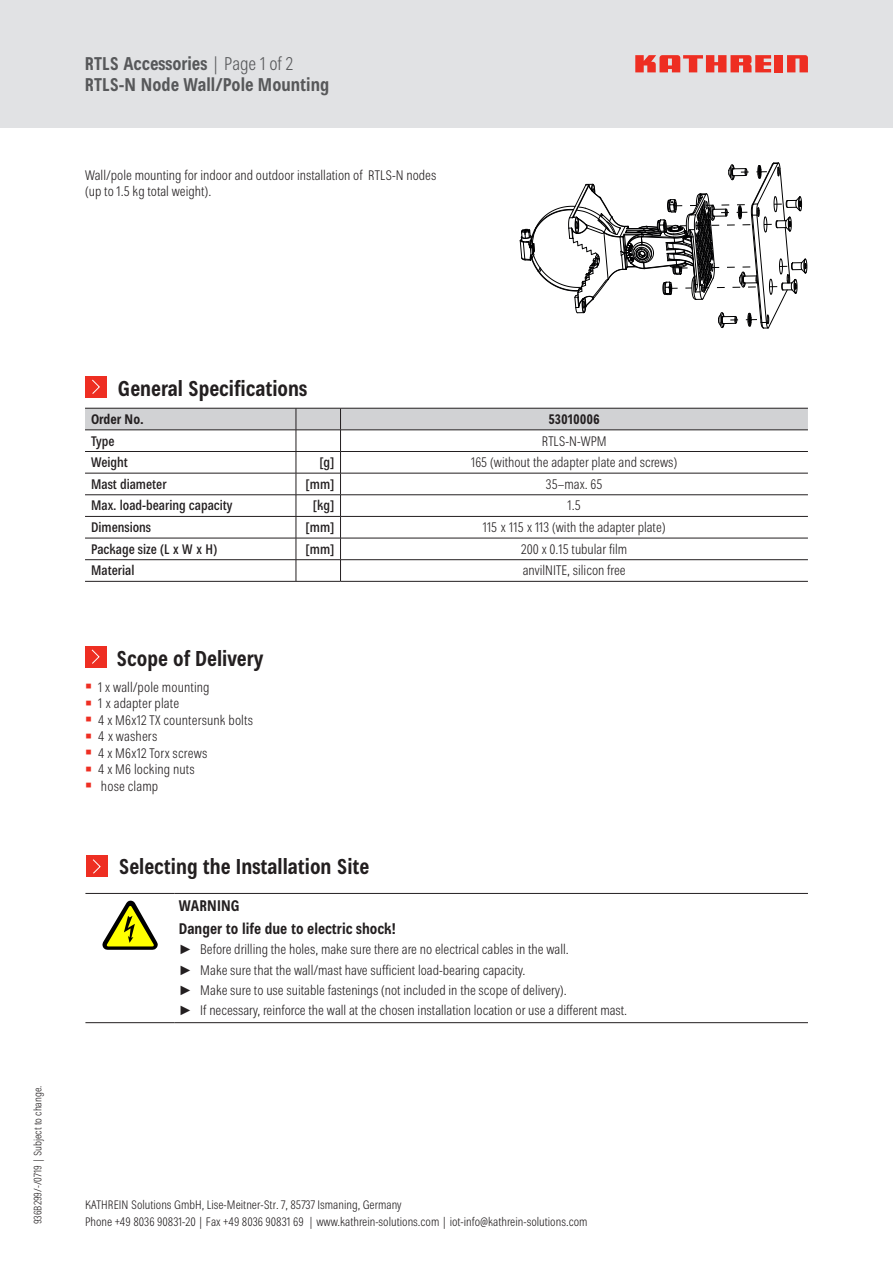
<style>
.page{position:relative;width:893px;height:1263px;background:#fff}
.page>*{position:absolute;margin:0;border:0;box-sizing:border-box;transform-origin:0 0}
.Überschrift_14_77_bo{font:700 condensed 21px "Kathrein 77";color:#231f20}
.t1{font:700 condensed 18px/21px "Kathrein 77";color:#57585a}
._00_bold_condensed{font:700 condensed 15px "Kathrein 77";color:#231f20}
.hk_Stand_9Pkt_Helv_F{font:300 condensed 13.5px/16.2px "Kathrein 47";color:#231f20}
.hk_Stand_9Pkt_Helv{font:300 condensed 13.5px "Kathrein 47";color:#231f20}
.hk_Stand_9Pkt_Helv-2{font:500 condensed 13.5px "Kathrein 67";color:#231f20}
._8_R{font:500 condensed 13.5px "Kathrein 67";color:#231f20}
.hk_Stand_9Pkt_Helv_C{font:300 condensed 13.5px "Kathrein 47";color:#231f20}
.hk_Stand_12Pkt_Helv{font:700 condensed 13.5px "Kathrein 77";color:#231f20}
.t2{font:300 condensed 12px/17px "Kathrein 47";color:#231f20}
.t3{font:300 condensed 10.5px "Kathrein 47";color:#231f20}
.s1{font-family:"Kathrein 47";font-weight:300}
.s2{font-family:"Arial";font-weight:700;font-stretch:normal;font-size:18px;color:#ee2e22}
.s3{font-family:"Arial";font-weight:400;font-stretch:normal}
</style>
<div class="page">
<div style="left:0;top:0;width:893px;height:128px;background:#e1e2e4"></div>
<div style="left:775px;top:55px;width:8px;height:17px;background:#ee2e22"></div>
<svg style="left:787px;top:55px;width:21px;height:17px"></svg>
<svg style="left:635px;top:55px;width:136px;height:17px"></svg>
<svg style="left:85px;top:408px;width:723px;height:173px"></svg>
<hr style="left:85px;top:581px;width:211px;height:1px;background:#231f20">
<hr style="left:296px;top:581px;width:44px;height:1px;background:#231f20">
<hr style="left:340px;top:408px;width:468px;height:1px;background:#231f20">
<hr style="left:340px;top:430px;width:468px;height:1px;background:#231f20">
<hr style="left:340px;top:451px;width:468px;height:1px;background:#231f20">
<hr style="left:340px;top:473px;width:468px;height:1px;background:#231f20">
<hr style="left:340px;top:494px;width:468px;height:1px;background:#231f20">
<hr style="left:340px;top:516px;width:468px;height:1px;background:#231f20">
<hr style="left:340px;top:538px;width:468px;height:1px;background:#231f20">
<hr style="left:340px;top:559px;width:468px;height:1px;background:#231f20">
<hr style="left:340px;top:581px;width:468px;height:1px;background:#231f20">
<svg style="left:520px;top:162px;width:287px;height:167px"></svg>
<div style="left:85px;top:376px;width:21px;height:21px;background:#ee2e22"></div>
<svg style="left:92px;top:379px;width:8px;height:15px"></svg>
<div style="left:85px;top:646px;width:21px;height:21px;background:#ee2e22"></div>
<svg style="left:91px;top:649px;width:9px;height:15px"></svg>
<div style="left:86px;top:856px;width:21px;height:21px;background:#ee2e22"></div>
<svg style="left:93px;top:859px;width:8px;height:15px"></svg>
<hr style="left:85px;top:893px;width:90px;height:1px;background:#231f20">
<hr style="left:175px;top:893px;width:633px;height:1px;background:#231f20">
<hr style="left:85px;top:1022px;width:90px;height:1px;background:#231f20">
<hr style="left:175px;top:1022px;width:633px;height:1px;background:#231f20">
<svg style="left:102px;top:901px;width:56px;height:49px"></svg>
<h2 class="t1" style="left:85px;top:53px;width:246px">RTLS Accessories <span class="s1">| Page 1 of 2<br></span>RTLS-N Node Wall/Pole Mounting</h2>
<p class="hk_Stand_9Pkt_Helv_F" style="left:85px;top:167px;width:353px">Wall/pole mounting for indoor and outdoor installation of RTLS-N nodes (up to 1.5 kg total weight).</p>
<p class="t3" style="left:31px;top:1224px;width:141px;rotate:-90deg">936B299/-/0719 | Subject to change.</p>
<p class="Überschrift_14_77_bo" style="left:118px;top:374px;width:191px">General Specifications</p>
<p class="hk_Stand_12Pkt_Helv" style="left:91px;top:410px;width:54px">Order No.</p>
<p class="hk_Stand_12Pkt_Helv" style="left:548px;top:410px;width:53px">53010006</p>
<p class="hk_Stand_9Pkt_Helv-2" style="left:91px;top:431px;width:25px">Type</p>
<p class="hk_Stand_9Pkt_Helv" style="left:542px;top:431px;width:67px">RTLS-N-WPM</p>
<p class="hk_Stand_9Pkt_Helv-2" style="left:91px;top:453px;width:38px">Weight</p>
<p class="_8_R" style="left:319px;top:453px;width:17px">[g]</p>
<p class="hk_Stand_9Pkt_Helv" style="left:471px;top:453px;width:208px">165 (without the adapter plate and screws)</p>
<p class="hk_Stand_9Pkt_Helv-2" style="left:91px;top:475px;width:77px">Mast diameter</p>
<p class="_8_R" style="left:306px;top:475px;width:30px">[mm]</p>
<p class="hk_Stand_9Pkt_Helv" style="left:546px;top:475px;width:58px">35–max. 65</p>
<p class="hk_Stand_9Pkt_Helv-2" style="left:91px;top:496px;width:143px">Max. load-bearing capacity</p>
<p class="_8_R" style="left:313px;top:496px;width:23px">[kg]</p>
<p class="hk_Stand_9Pkt_Helv" style="left:568px;top:496px;width:15px">1.5</p>
<p class="hk_Stand_9Pkt_Helv-2" style="left:91px;top:518px;width:62px">Dimensions</p>
<p class="_8_R" style="left:306px;top:518px;width:30px">[mm]</p>
<p class="hk_Stand_9Pkt_Helv" style="left:483px;top:518px;width:184px">115 x 115 x 113 (with the adapter plate)</p>
<p class="hk_Stand_9Pkt_Helv-2" style="left:91px;top:540px;width:128px">Package size (L x W x H)</p>
<p class="_8_R" style="left:306px;top:540px;width:30px">[mm]</p>
<p class="hk_Stand_9Pkt_Helv_C" style="left:521px;top:540px;width:108px">200 x 0.15 tubular film</p>
<p class="hk_Stand_9Pkt_Helv-2" style="left:91px;top:561px;width:45px">Material</p>
<p class="hk_Stand_9Pkt_Helv" style="left:523px;top:561px;width:104px">anvilNITE, silicon free</p>
<p class="Überschrift_14_77_bo" style="left:116px;top:644px;width:149px">Scope of Delivery</p>
<p class="hk_Stand_9Pkt_Helv_F" style="left:85px;top:679px;width:126px"><span class="s2">▪</span> 1 x wall/pole mounting</p>
<p class="hk_Stand_9Pkt_Helv_F" style="left:85px;top:695px;width:95px"><span class="s2">▪</span> 1 x adapter plate</p>
<p class="hk_Stand_9Pkt_Helv_F" style="left:85px;top:712px;width:169px"><span class="s2">▪</span> 4 x M6x12 TX countersunk bolts</p>
<p class="hk_Stand_9Pkt_Helv_F" style="left:85px;top:728px;width:73px"><span class="s2">▪</span> 4 x washers</p>
<p class="hk_Stand_9Pkt_Helv_F" style="left:85px;top:745px;width:123px"><span class="s2">▪</span> 4 x M6x12 Torx screws</p>
<p class="hk_Stand_9Pkt_Helv_F" style="left:85px;top:761px;width:111px"><span class="s2">▪</span> 4 x M6 locking nuts</p>
<p class="hk_Stand_9Pkt_Helv_F" style="left:85px;top:778px;width:74px"><span class="s2">▪</span> hose clamp</p>
<p class="Überschrift_14_77_bo" style="left:119px;top:852px;width:252px">Selecting the Installation Site</p>
<p class="_00_bold_condensed" style="left:179px;top:895px;width:62px">WARNING</p>
<p class="_00_bold_condensed" style="left:179px;top:918px;width:218px">Danger to life due to electric shock!</p>
<p class="hk_Stand_9Pkt_Helv_F" style="left:179px;top:941px;width:391px"><span class="s3">►</span> Before drilling the holes, make sure there are no electrical cables in the wall.</p>
<p class="hk_Stand_9Pkt_Helv_F" style="left:179px;top:962px;width:348px"><span class="s3">►</span> Make sure that the wall/mast have sufficient load-bearing capacity.</p>
<p class="hk_Stand_9Pkt_Helv_F" style="left:179px;top:982px;width:389px"><span class="s3">►</span> Make sure to use suitable fastenings (not included in the scope of delivery).</p>
<p class="hk_Stand_9Pkt_Helv_F" style="left:179px;top:1003px;width:450px"><span class="s3">►</span> If necessary, reinforce the wall at the chosen installation location or use a different mast.</p>
<p class="t2" style="left:85px;top:1196px;width:504px">KATHREIN Solutions GmbH, Lise-Meitner-Str. 7, 85737 Ismaning, Germany<br>Phone +49 8036 90831-20 | Fax +49 8036 90831 69 | www.kathrein-solutions.com | iot-info@kathrein-solutions.com</p>
</div>
